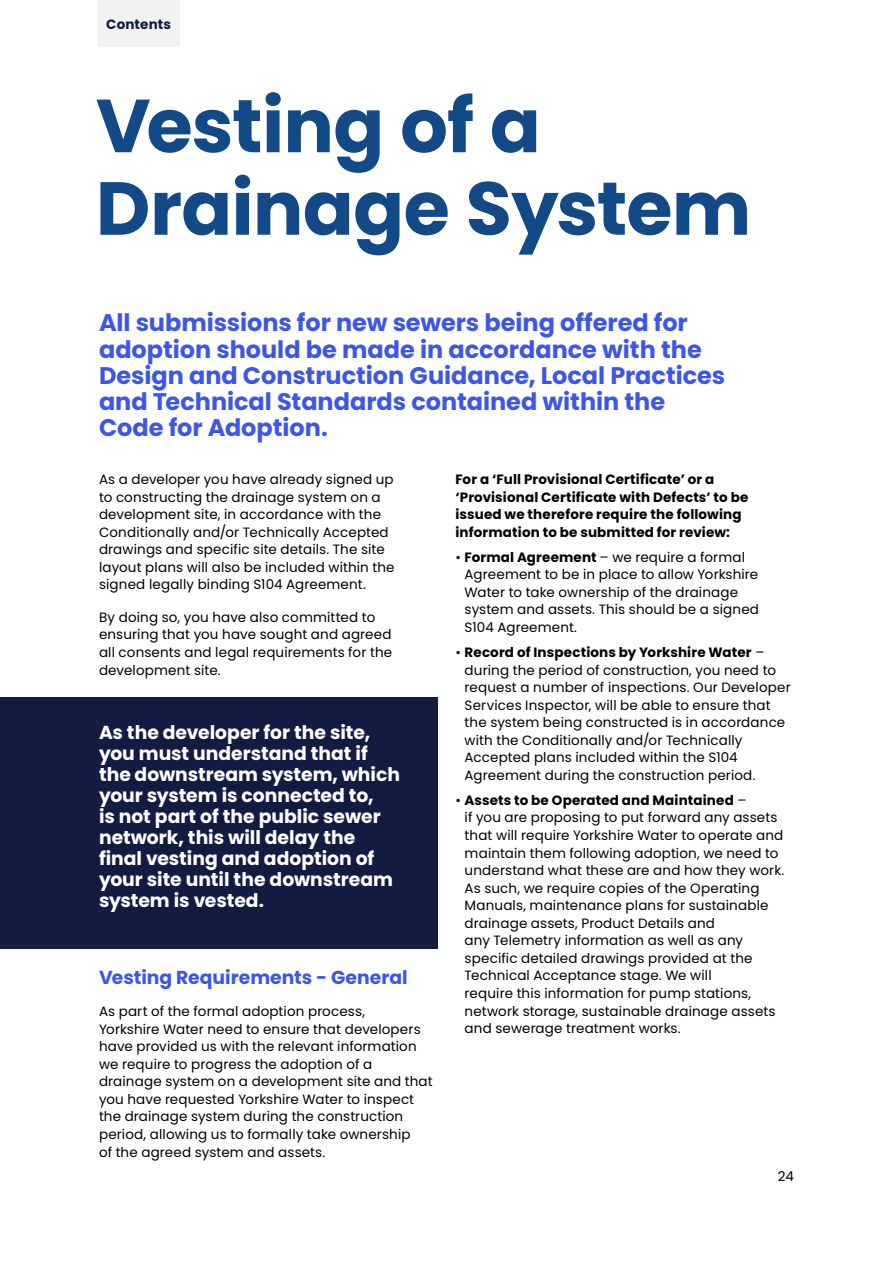
<style>
.page{position:relative;width:893px;height:1263px;background:#fff}
.page>*{position:absolute;margin:0;border:0;box-sizing:border-box;transform-origin:0 0}
.t1{font:700 75px/82.5px "Poppins";letter-spacing:-.01em;color:#124a87}
.t2{font:700 24px/26.2px "Poppins";color:#3c57e8}
.t3{font:700 18.75px/21px "Poppins";color:#fff}
.t4{font:700 18.75px "Poppins";color:#3c57e8}
.t5{font:13.5px/17.5px "Poppins";letter-spacing:.01em;color:#000}
.t6{font:700 13.5px/17.5px "Poppins";letter-spacing:.01em;color:#000}
.t7{font:700 13.5px "Poppins";letter-spacing:.01em;color:#121c42}
.s1{font-weight:700}
</style>
<div class="page">
<div style="left:0;top:698px;width:437px;height:251px;background:#121c42"></div>
<div style="left:98px;top:0;width:81px;height:46px;background:#f2f2f2"></div>
<p class="t7" style="left:106px;top:17px;width:66px">Contents</p>
<h1 class="t1" style="left:96px;top:85px;width:657px">Vesting of a<br>Drainage System</h1>
<h2 class="t2" style="left:99px;top:310px;width:628px">All submissions for new sewers being offered for adoption should be made in accordance with the Design and Construction Guidance, Local Practices and Technical Standards contained within the Code for Adoption.</h2>
<p class="t5" style="left:99px;top:470px;width:297px">As a developer you have already signed up to constructing the drainage system on a development site, in accordance with the Conditionally and/or Technically Accepted drawings and specific site details. The site layout plans will also be included within the signed legally binding S104 Agreement.</p>
<p class="t5" style="left:99px;top:608px;width:295px">By doing so, you have also committed to ensuring that you have sought and agreed all consents and legal requirements for the development site.</p>
<p class="t6" style="left:455px;top:471px;width:294px">For a ‘Full Provisional Certificate’ or a ‘Provisional Certificate with Defects’ to be issued we therefore require the following information to be submitted for review:</p>
<p class="t5" style="left:465px;top:548px;width:296px;text-indent:-9px">• <span class="s1">Formal Agreement</span> – we require a formal Agreement to be in place to allow Yorkshire Water to take ownership of the drainage system and assets. This should be a signed S104 Agreement.</p>
<p class="t5" style="left:465px;top:643px;width:328px;text-indent:-9px">• <span class="s1">Record of Inspections by Yorkshire Water</span> – during the period of construction, you need to request a number of inspections. Our Developer Services Inspector, will be able to ensure that the system being constructed is in accordance with the Conditionally and/or Technically Accepted plans included within the S104<br>Agreement during the construction period.</p>
<p class="t5" style="left:465px;top:791px;width:321px;text-indent:-9px">• <span class="s1">Assets to be Operated and Maintained</span> –<br>if you are proposing to put forward any assets that will require Yorkshire Water to operate and maintain them following adoption, we need to understand what these are and how they work.<br>As such, we require copies of the Operating Manuals, maintenance plans for sustainable drainage assets, Product Details and<br>any Telemetry information as well as any specific detailed drawings provided at the Technical Acceptance stage. We will<br>require this information for pump stations, network storage, sustainable drainage assets and sewerage treatment works.</p>
<p class="t3" style="left:99px;top:722px;width:302px">As the developer for the site, you must understand that if the downstream system, which your system is connected to,<br>is not part of the public sewer network, this will delay the final vesting and adoption of your site until the downstream system is vested.</p>
<h3 class="t4" style="left:99px;top:966px;width:310px">Vesting Requirements - General</h3>
<p class="t5" style="left:99px;top:1003px;width:335px">As part of the formal adoption process,<br>Yorkshire Water need to ensure that developers have provided us with the relevant information we require to progress the adoption of a drainage system on a development site and that you have requested Yorkshire Water to inspect the drainage system during the construction period, allowing us to formally take ownership<br>of the agreed system and assets.</p>
<p class="t5" style="left:778px;top:1168px;width:18px">24</p>
</div>
